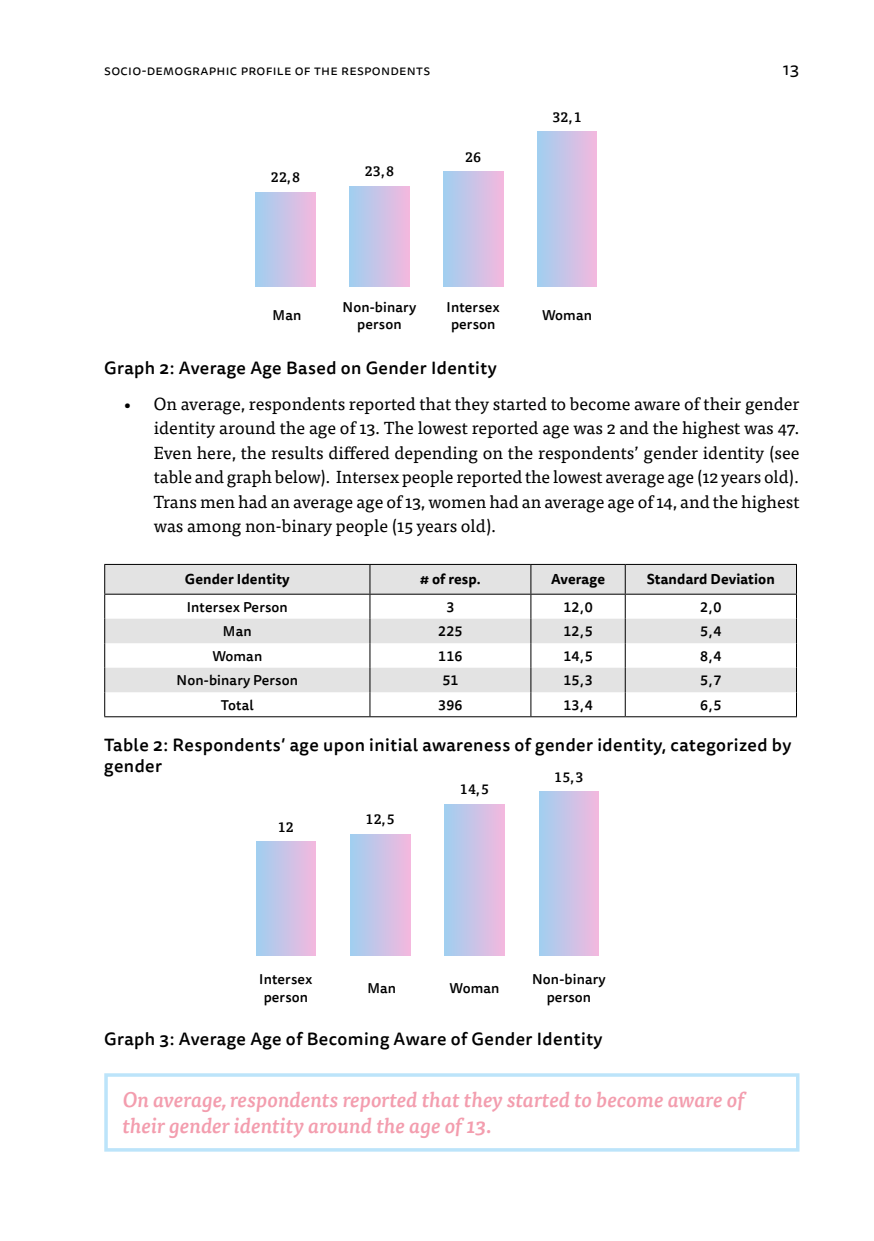
<style>
.page{position:relative;width:874px;height:1241px;background:#fff}
.page>*{position:absolute;margin:0;border:0;box-sizing:border-box;transform-origin:0 0}
.ramecek{font:italic 500 21px/26.2px "Tisa Pro";color:#f39dae}
.t1{font:17.5px/24.5px "Tisa Pro";color:#000;text-align:justify}
.popiska{font:500 17.5px/21px "Tisa Sans Pro";letter-spacing:.025em;color:#000}
.zahlavi{font:17.5px "Tisa Sans Pro";color:#000}
.graf_-_legenda{font:500 14px/17.5px "Tisa Sans Pro";letter-spacing:.01em;color:#000;text-align:center}
.graf_-_legenda-2{font:700 14px "Tisa Sans Pro";letter-spacing:.01em;color:#000}
.zahlavi-2{font:14px "Tisa Sans Pro";letter-spacing:.025em;color:#000}
.graf_legenda_vlevo{font:500 14px "Tisa Pro";letter-spacing:.01em;color:#000}
</style>
<div class="page">
<div style="left:255px;top:193px;width:60px;height:149px;background:linear-gradient(to right,#9fcff0,#f1b9df)"></div>
<div style="left:349px;top:186px;width:60px;height:156px;background:linear-gradient(to right,#a0cff0,#f1b9df)"></div>
<div style="left:443px;top:172px;width:60px;height:170px;background:linear-gradient(to right,#a0cff0,#f1b8df)"></div>
<div style="left:537px;top:132px;width:59px;height:210px;background:linear-gradient(to right,#a0cff0,#f2b8de)"></div>
<div style="left:214px;top:287px;width:418px;height:64px;background:#fff"></div>
<div style="left:104px;top:1073px;width:695px;height:78px;border:4px solid #bce4fa"></div>
<div style="left:256px;top:841px;width:59px;height:181px;background:linear-gradient(to right,#a0cff0,#f2b8de)"></div>
<div style="left:350px;top:834px;width:60px;height:188px;background:linear-gradient(to right,#a0cff0,#f1b8df)"></div>
<div style="left:444px;top:804px;width:60px;height:218px;background:linear-gradient(to right,#9fcff0,#f1b9df)"></div>
<div style="left:539px;top:791px;width:59px;height:231px;background:linear-gradient(to right,#a0cff0,#f2b8de)"></div>
<div style="left:233px;top:956px;width:420px;height:73px;background:#fff"></div>
<svg style="left:105px;top:565px;width:690px;height:127px;fill:#e3e3e3"></svg>
<hr style="left:104px;top:564px;width:266px;height:1px;background:#000">
<hr style="left:370px;top:564px;width:160px;height:1px;background:#000">
<hr style="left:530px;top:564px;width:95px;height:1px;background:#000">
<hr style="left:625px;top:564px;width:171px;height:1px;background:#000">
<hr style="left:104px;top:593px;width:266px;height:1px;background:#000">
<hr style="left:370px;top:593px;width:160px;height:1px;background:#000">
<hr style="left:530px;top:593px;width:95px;height:1px;background:#000">
<hr style="left:625px;top:593px;width:171px;height:1px;background:#000">
<svg style="left:104px;top:564px;width:1px;height:152px"></svg>
<hr style="left:104px;top:716px;width:266px;height:1px;background:#000">
<svg style="left:369px;top:564px;width:1px;height:152px"></svg>
<hr style="left:370px;top:716px;width:160px;height:1px;background:#000">
<svg style="left:530px;top:564px;width:1px;height:152px"></svg>
<hr style="left:530px;top:716px;width:95px;height:1px;background:#000">
<svg style="left:624px;top:564px;width:1px;height:152px"></svg>
<svg style="left:795px;top:564px;width:1px;height:128px"></svg>
<hr style="left:625px;top:716px;width:171px;height:1px;background:#000">
<p class="zahlavi-2" style="left:104px;top:61px;width:326px">Soci o-demographic Profi le of the Respondents</p>
<p class="zahlavi" style="left:782px;top:57px;width:18px">13</p>
<p class="graf_legenda_vlevo" style="left:271px;top:167px;width:31px">22,8</p>
<p class="graf_legenda_vlevo" style="left:364px;top:160px;width:31px">23,8</p>
<p class="graf_legenda_vlevo" style="left:465px;top:146px;width:18px">26</p>
<p class="graf_legenda_vlevo" style="left:552px;top:106px;width:31px">32,1</p>
<p class="graf_-_legenda" style="left:342px;top:298px;width:75px">Non-binary person</p>
<p class="graf_-_legenda" style="left:446px;top:298px;width:55px">Intersex person</p>
<p class="popiska" style="left:104px;top:357px;width:394px">Graph 2: Average Age Based on Gender Identity</p>
<p class="graf_-_legenda" style="left:272px;top:307px;width:30px">Man</p>
<p class="graf_-_legenda" style="left:542px;top:307px;width:51px">Woman</p>
<p class="t1" style="left:154px;top:390px;width:646px;text-indent:-32px">• On average, respondents reported that they started to become aware of their gender identity around the age of 13. The lowest reported age was 2 and the highest was 47.<br>Even here, the results differed depending on the respondents’ gender identity (see table and graph below). Intersex people reported the lowest average age (12 years old).<br>Trans men had an average age of 13, women had an average age of 14, and the highest was among non-binary people (15 years old).</p>
<p class="graf_-_legenda-2" style="left:185px;top:569px;width:106px">Gender Identity</p>
<p class="graf_-_legenda-2" style="left:420px;top:569px;width:62px"># of resp.</p>
<p class="graf_-_legenda-2" style="left:551px;top:569px;width:55px">Average</p>
<p class="graf_-_legenda-2" style="left:646px;top:569px;width:130px">Standard Deviation</p>
<p class="graf_-_legenda" style="left:187px;top:598px;width:102px">Intersex Person</p>
<p class="graf_-_legenda" style="left:446px;top:598px;width:9px">3</p>
<p class="graf_-_legenda" style="left:563px;top:598px;width:31px">12,0</p>
<p class="graf_-_legenda" style="left:700px;top:598px;width:23px">2,0</p>
<p class="graf_-_legenda" style="left:223px;top:622px;width:30px">Man</p>
<p class="graf_-_legenda" style="left:438px;top:622px;width:26px">225</p>
<p class="graf_-_legenda" style="left:563px;top:622px;width:31px">12,5</p>
<p class="graf_-_legenda" style="left:700px;top:622px;width:23px">5,4</p>
<p class="graf_-_legenda" style="left:212px;top:647px;width:51px">Woman</p>
<p class="graf_-_legenda" style="left:438px;top:647px;width:26px">116</p>
<p class="graf_-_legenda" style="left:563px;top:647px;width:31px">14,5</p>
<p class="graf_-_legenda" style="left:700px;top:647px;width:23px">8,4</p>
<p class="graf_-_legenda" style="left:176px;top:671px;width:123px">Non-binary Person</p>
<p class="graf_-_legenda" style="left:442px;top:671px;width:18px">51</p>
<p class="graf_-_legenda" style="left:563px;top:671px;width:31px">15,3</p>
<p class="graf_-_legenda" style="left:700px;top:671px;width:23px">5,7</p>
<p class="graf_-_legenda" style="left:221px;top:696px;width:34px">Total</p>
<p class="graf_-_legenda" style="left:438px;top:696px;width:26px">396</p>
<p class="graf_-_legenda" style="left:563px;top:696px;width:31px">13,4</p>
<p class="graf_-_legenda" style="left:700px;top:696px;width:23px">6,5</p>
<p class="popiska" style="left:104px;top:734px;width:688px">Table 2: Respondents’ age upon initial awareness of gender identity, categorized by gender</p>
<p class="graf_legenda_vlevo" style="left:554px;top:766px;width:31px">15,3</p>
<p class="graf_legenda_vlevo" style="left:459px;top:778px;width:31px">14,5</p>
<p class="graf_legenda_vlevo" style="left:278px;top:815px;width:18px">12</p>
<p class="graf_legenda_vlevo" style="left:365px;top:808px;width:31px">12,5</p>
<p class="graf_-_legenda" style="left:532px;top:970px;width:75px">Non-binary person</p>
<p class="graf_-_legenda" style="left:259px;top:970px;width:55px">Intersex person</p>
<p class="graf_-_legenda" style="left:367px;top:979px;width:30px">Man</p>
<p class="graf_-_legenda" style="left:449px;top:979px;width:51px">Woman</p>
<p class="popiska" style="left:104px;top:1028px;width:499px">Graph 3: Average Age of Becoming Aware of Gender Identity</p>
<p class="ramecek" style="left:123px;top:1085px;width:623px">On average, respondents reported that they started to become aware of their gender identity around the age of 13.</p>
</div>
